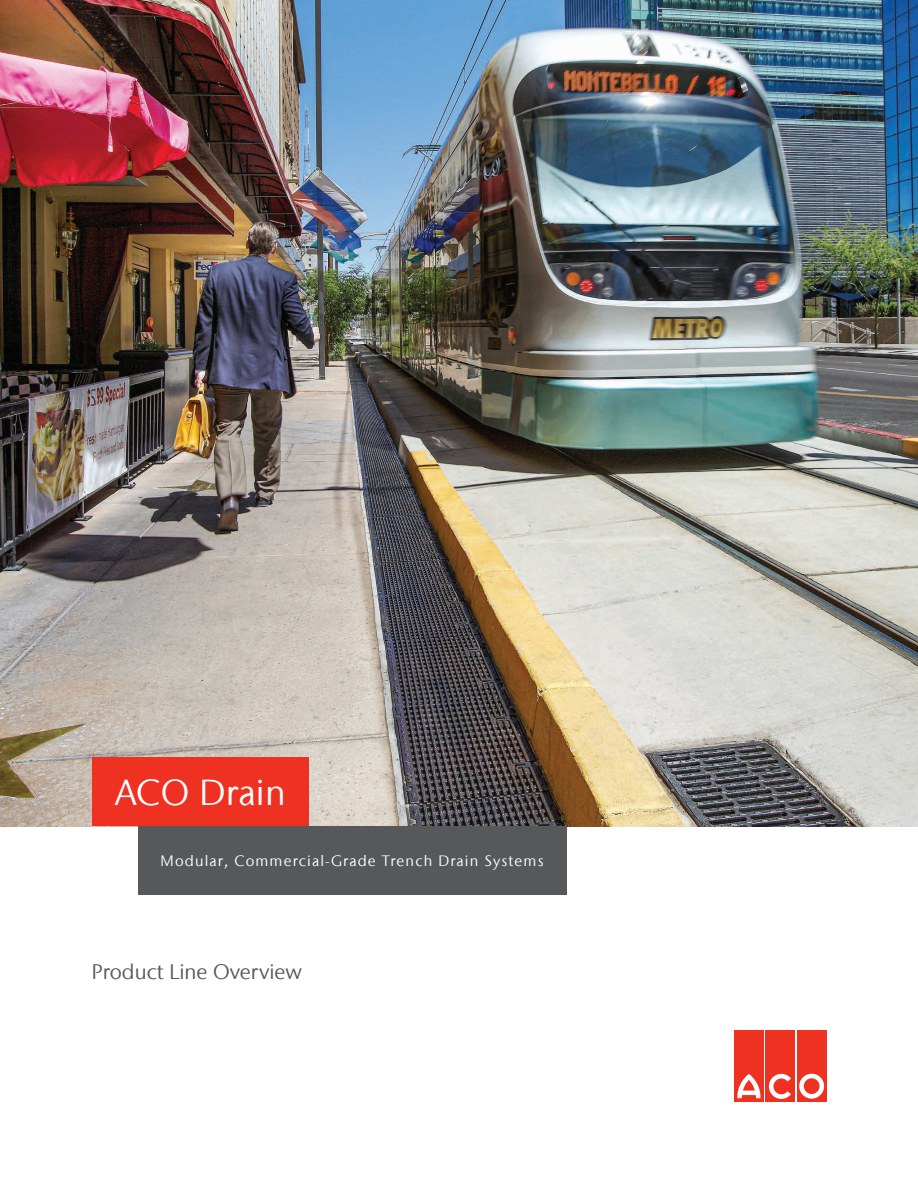
<style>
.page{position:relative;width:918px;height:1188px;background:#fff}
.page>*{position:absolute;margin:0;border:0;box-sizing:border-box;transform-origin:0 0}
.t1{font:36px "Stone Sans IIITC Com";letter-spacing:.01em;color:#fff}
.t2{font:21px "Stone Sans IIITC Com";color:#57585a}
.t3{font:15px "Stone Sans IIITC Com";letter-spacing:.075em;color:#fff}
</style>
<div class="page">
<img style="left:0;top:0;width:918px;height:826px">
<div style="left:734px;top:1030px;width:30px;height:72px;background:#ef3122"></div>
<div style="left:766px;top:1030px;width:29px;height:72px;background:#ef3122"></div>
<div style="left:797px;top:1030px;width:29px;height:72px;background:#ef3122"></div>
<svg style="left:799px;top:1074px;width:25px;height:25px"></svg>
<svg style="left:769px;top:1074px;width:22px;height:25px"></svg>
<svg style="left:737px;top:1074px;width:24px;height:24px"></svg>
<div style="left:92px;top:757px;width:217px;height:69px;background:#ef3122"></div>
<div style="left:138px;top:826px;width:429px;height:69px;background:#57585a"></div>
<h1 class="t1" style="left:115px;top:770px;width:172px">ACO Drain</h1>
<p class="t3" style="left:161px;top:851px;width:384px">Modular, Commercial-Grade Trench Drain Systems</p>
<h2 class="t2" style="left:92px;top:958px;width:212px">Product Line Overview</h2>
</div>
